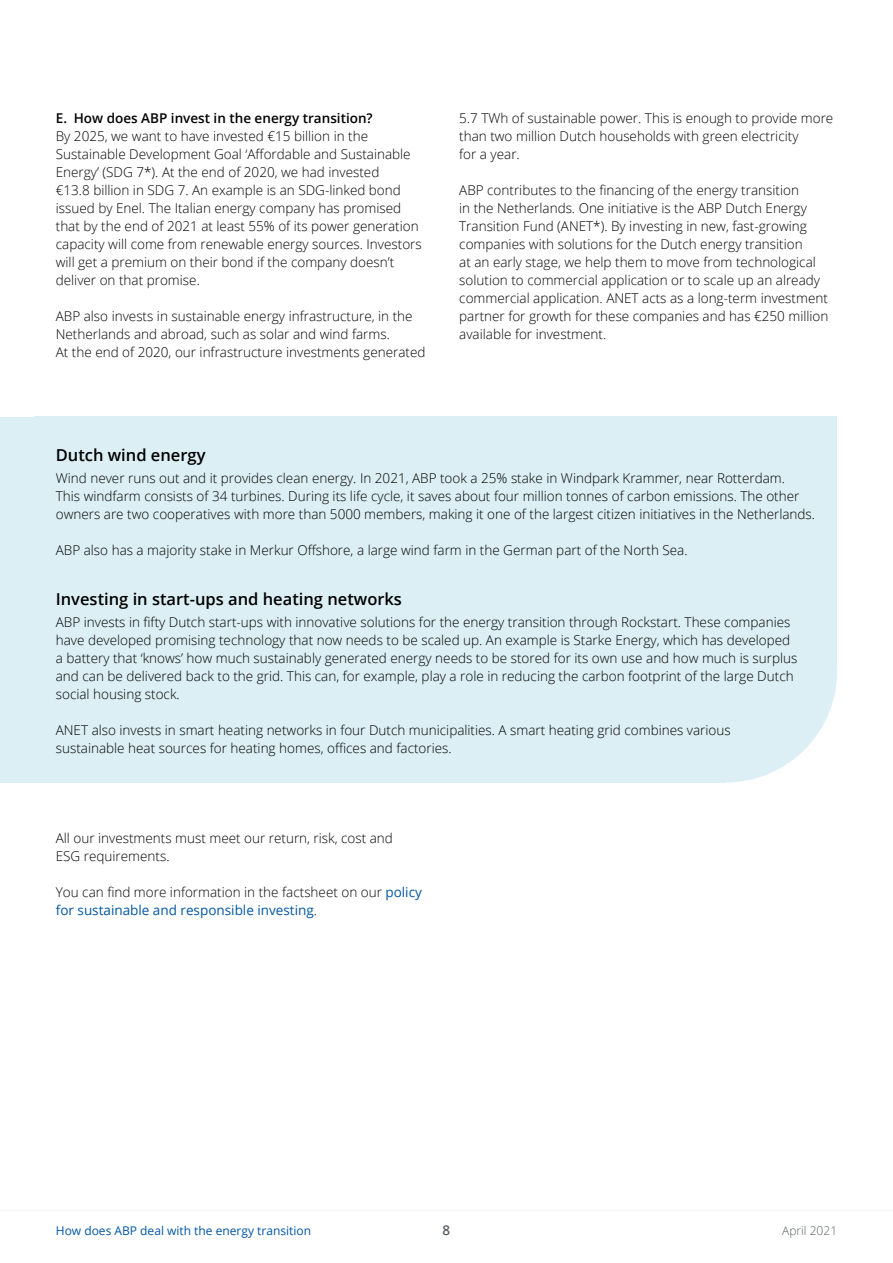
<style>
.page{position:relative;width:893px;height:1263px;background:#fff}
.page>*{position:absolute;margin:0;border:0;box-sizing:border-box;transform-origin:0 0}
.Kopje_over_2_kolomme{font:600 16.5px "Open Sans";color:#000}
.Bodytekst{font:300 13.5px/18px "Open Sans";color:#000}
.Body_over_2_kolommen{font:300 13.5px/18px "Open Sans";color:#000}
.Bodykopje{font:600 13.5px "Open Sans";color:#000}
.t1{font:600 13.5px "Open Sans";color:#585f62}
.t2{font:12px "Open Sans";color:#0056a4}
.t3{font:300 12px "Open Sans";color:#585f62}
.s1{font-weight:400;color:#0056a4}
</style>
<div class="page">
<hr style="left:0;top:1210px;width:893px;height:1px;background:#f4f5f6">
<div style="left:614px;top:559px;width:223px;height:223px;background:#dceff4;border-radius:50%"></div>
<div style="left:35px;top:417px;width:802px;height:254px;background:#dceff4"></div>
<div style="left:0;top:417px;width:725px;height:365px;background:#dceff4"></div>
<p class="Bodykopje" style="left:56px;top:109px;width:318px">E. How does ABP invest in the energy transition?</p>
<p class="Bodytekst" style="left:56px;top:127px;width:367px">By 2025, we want to have invested €15 billion in the Sustainable Development Goal ‘Affordable and Sustainable Energy’ (SDG 7*). At the end of 2020, we had invested<br>€13.8 billion in SDG 7. An example is an SDG-linked bond issued by Enel. The Italian energy company has promised that by the end of 2021 at least 55% of its power generation capacity will come from renewable energy sources. Investors will get a premium on their bond if the company doesn’t deliver on that promise.</p>
<p class="Bodytekst" style="left:56px;top:307px;width:371px">ABP also invests in sustainable energy infrastructure, in the<br>Netherlands and abroad, such as solar and wind farms.<br>At the end of 2020, our infrastructure investments generated</p>
<p class="Bodytekst" style="left:459px;top:109px;width:376px">5.7 TWh of sustainable power. This is enough to provide more than two million Dutch households with green electricity<br>for a year.</p>
<p class="Bodytekst" style="left:459px;top:181px;width:371px">ABP contributes to the financing of the energy transition<br>in the Netherlands. One initiative is the ABP Dutch Energy Transition Fund (ANET*). By investing in new, fast-growing companies with solutions for the Dutch energy transition<br>at an early stage, we help them to move from technological solution to commercial application or to scale up an already commercial application. ANET acts as a long-term investment partner for growth for these companies and has €250 million available for investment.</p>
<p class="Kopje_over_2_kolomme" style="left:56px;top:443px;width:151px">Dutch wind energy</p>
<p class="Body_over_2_kolommen" style="left:56px;top:469px;width:761px">Wind never runs out and it provides clean energy. In 2021, ABP took a 25% stake in Windpark Krammer, near Rotterdam.<br>This windfarm consists of 34 turbines. During its life cycle, it saves about four million tonnes of carbon emissions. The other owners are two cooperatives with more than 5000 members, making it one of the largest citizen initiatives in the Netherlands.</p>
<p class="Body_over_2_kolommen" style="left:56px;top:541px;width:633px">ABP also has a majority stake in Merkur Offshore, a large wind farm in the German part of the North Sea.</p>
<p class="Kopje_over_2_kolomme" style="left:56px;top:587px;width:348px">Investing in start-ups and heating networks</p>
<p class="Body_over_2_kolommen" style="left:56px;top:613px;width:743px">ABP invests in fifty Dutch start-ups with innovative solutions for the energy transition through Rockstart. These companies have developed promising technology that now needs to be scaled up. An example is Starke Energy, which has developed a battery that ‘knows’ how much sustainably generated energy needs to be stored for its own use and how much is surplus and can be delivered back to the grid. This can, for example, play a role in reducing the carbon footprint of the large Dutch social housing stock.</p>
<p class="Body_over_2_kolommen" style="left:56px;top:721px;width:676px">ANET also invests in smart heating networks in four Dutch municipalities. A smart heating grid combines various sustainable heat sources for heating homes, offices and factories.</p>
<p class="Bodytekst" style="left:56px;top:829px;width:339px">All our investments must meet our return, risk, cost and<br>ESG requirements.</p>
<p class="Bodytekst" style="left:56px;top:883px;width:368px">You can find more information in the factsheet on our <span class="s1">policy for sustainable and responsible investing</span>.</p>
<p class="t2" style="left:56px;top:1222px;width:257px">How does ABP deal with the energy transition</p>
<p class="t1" style="left:443px;top:1221px;width:9px">8</p>
<p class="t3" style="left:782px;top:1222px;width:56px">April 2021</p>
</div>
